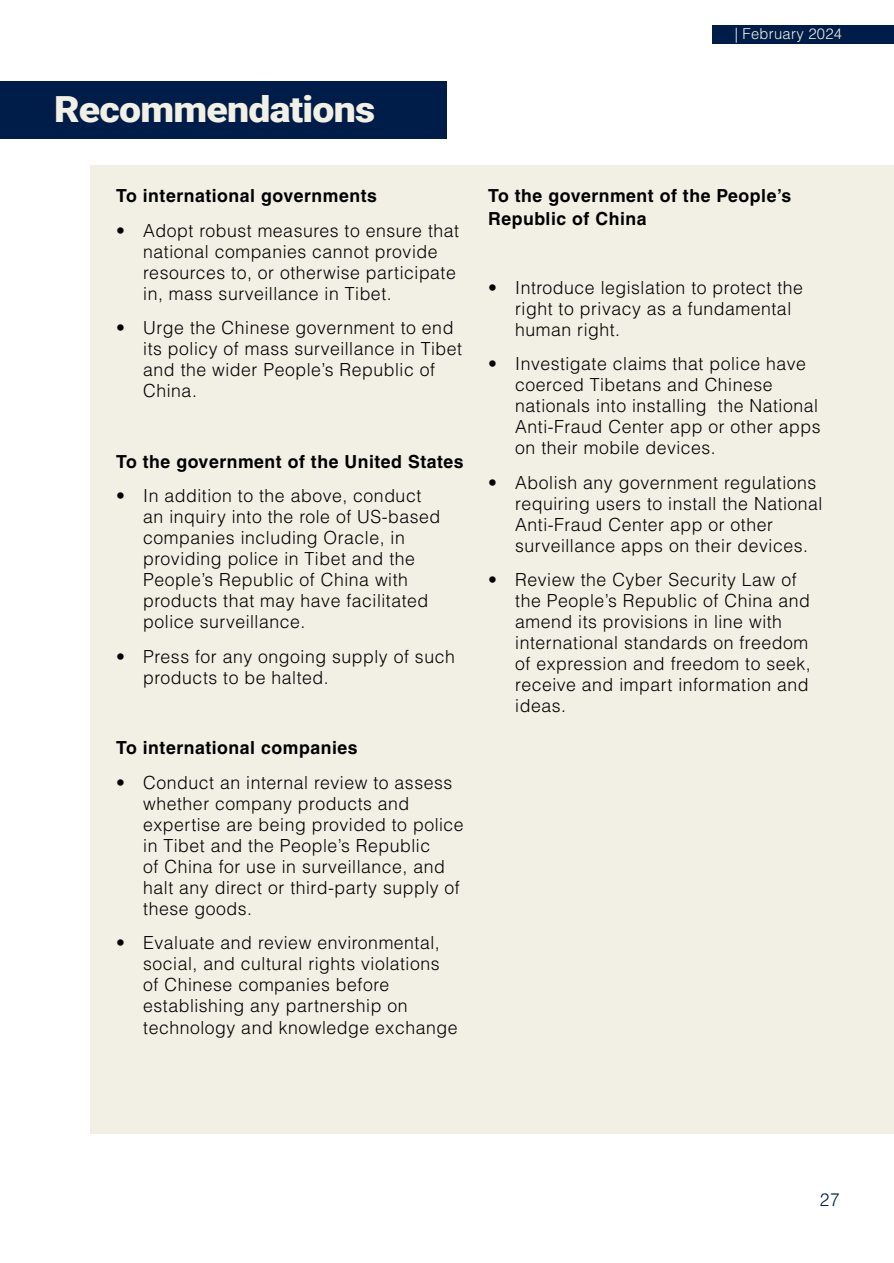
<style>
.page{position:relative;width:894px;height:1263px;background:#fff}
.page>*{position:absolute;margin:0;border:0;box-sizing:border-box;transform-origin:0 0}
.t1{font:900 36px "Roboto";letter-spacing:-.02em;color:#f2f0e5;scale:1.09 1}
.t2{font:300 18px/21px "Helvetica LT Std";letter-spacing:.03em;color:#000}
.t3{font:700 18px/22.5px "Helvetica LT Pro";letter-spacing:.03em;color:#000}
.t4{font:300 18px "Helvetica LT Std";color:#001c49;scale:.96 1}
.t5{font:300 15px "Helvetica LT Std";letter-spacing:.02em;color:#f2f0e5}
</style>
<div class="page">
<div style="left:712px;top:25px;width:181px;height:19px;background:#001c49"></div>
<div style="left:90px;top:166px;width:803px;height:967px;background:#f2f0e5"></div>
<div style="left:0;top:81px;width:447px;height:58px;background:#001c49"></div>
<h1 class="t1" style="left:54px;top:84px;width:296px">Recommendations</h1>
<p class="t5" style="left:734px;top:24px;width:109px">| February 2024</p>
<p class="t3" style="left:116px;top:184px;width:262px">To international governments</p>
<p class="t2" style="left:143px;top:219px;width:317px;text-indent:-27px">• Adopt robust measures to ensure that national companies cannot provide resources to, or otherwise participate in, mass surveillance in Tibet.</p>
<p class="t2" style="left:143px;top:317px;width:320px;text-indent:-27px">• Urge the Chinese government to end its policy of mass surveillance in Tibet and the wider People’s Republic of<br>China.</p>
<p class="t3" style="left:116px;top:450px;width:349px">To the government of the United States</p>
<p class="t2" style="left:143px;top:485px;width:298px;text-indent:-27px">• In addition to the above, conduct an inquiry into the role of US-based companies including Oracle, in providing police in Tibet and the<br>People’s Republic of China with products that may have facilitated police surveillance.</p>
<p class="t2" style="left:143px;top:645px;width:313px;text-indent:-27px">• Press for any ongoing supply of such products to be halted.</p>
<p class="t3" style="left:116px;top:736px;width:243px">To international companies</p>
<p class="t2" style="left:143px;top:771px;width:322px;text-indent:-27px">• Conduct an internal review to assess whether company products and expertise are being provided to police in Tibet and the People’s Republic<br>of China for use in surveillance, and halt any direct or third-party supply of these goods.</p>
<p class="t2" style="left:143px;top:932px;width:316px;text-indent:-27px">• Evaluate and review environmental, social, and cultural rights violations of Chinese companies before establishing any partnership on technology and knowledge exchange</p>
<p class="t3" style="left:488px;top:185px;width:304px">To the government of the People’s<br>Republic of China</p>
<p class="t2" style="left:515px;top:277px;width:289px;text-indent:-27px">• Introduce legislation to protect the right to privacy as a fundamental human right.</p>
<p class="t2" style="left:515px;top:353px;width:307px;text-indent:-27px">• Investigate claims that police have coerced Tibetans and Chinese nationals into installing the National Anti-Fraud Center app or other apps on their mobile devices.</p>
<p class="t2" style="left:515px;top:472px;width:309px;text-indent:-27px">• Abolish any government regulations requiring users to install the National Anti-Fraud Center app or other surveillance apps on their devices.</p>
<p class="t2" style="left:515px;top:569px;width:297px;text-indent:-27px">• Review the Cyber Security Law of the People’s Republic of China and amend its provisions in line with international standards on freedom of expression and freedom to seek, receive and impart information and ideas.</p>
<p class="t4" style="left:819px;top:1188px;width:22px">27</p>
</div>
